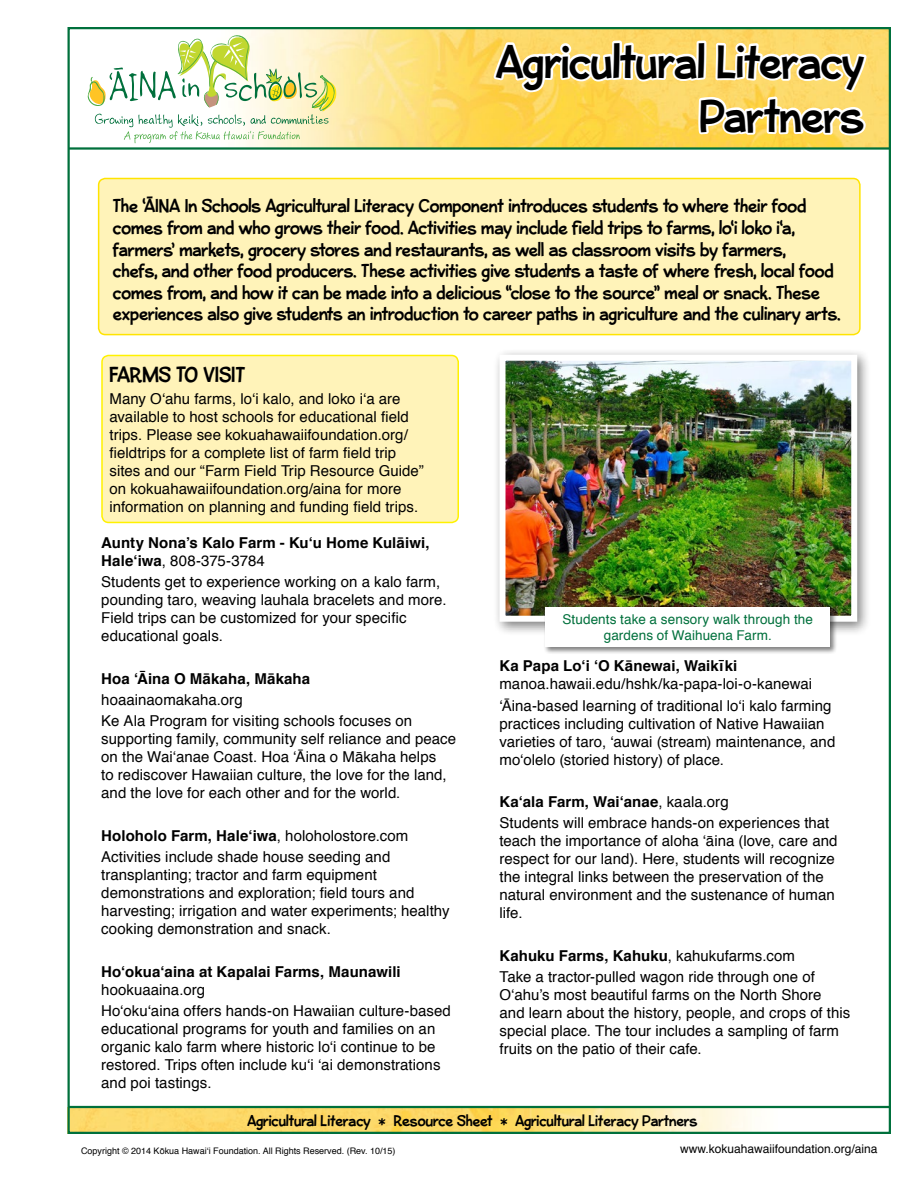
<style>
.page{position:relative;width:918px;height:1188px;background:#fff}
.page>*{position:absolute;margin:0;border:0;box-sizing:border-box;transform-origin:0 0}
.t1{font:45px/54px "Bleeker";letter-spacing:-.005em;color:#000;text-align:right}
.t2{font:21px "Bleeker";color:#000}
.t3{font:18px/21.6px "Bleeker";letter-spacing:-.005em;color:#000}
.t4{font:15px/18px "Helvetica";letter-spacing:.005em;color:#000}
.t5{font:700 15px/18px "Helvetica";letter-spacing:.005em;color:#000}
.t6{font:15px "Bleeker";color:#000}
.t7{font:13.5px/16.2px "Helvetica";letter-spacing:.005em;color:#00703c;text-align:center}
.t8{font:12px "Helvetica";color:#000}
.t9{font:9px "Helvetica";color:#000}
.s1{font-weight:400}
.s2{font-weight:700}
</style>
<div class="page">
<img style="left:135px;top:30px;width:753px;height:117px">
<img style="left:67px;top:1107px;width:821px;height:27px">
<hr style="left:69px;top:1106px;width:821px;height:2px;background:#00703c">
<hr style="left:69px;top:147px;width:821px;height:3px;background:#00703c">
<svg style="left:88px;top:35px;width:248px;height:108px"></svg>
<svg style="left:216px;top:92px;width:4px;height:13px"></svg>
<svg style="left:490px;top:27px;width:380px;height:111px"></svg>
<div style="left:99px;top:179px;width:761px;height:156px;background:#fff3b9;border-radius:7px"></div>
<div style="left:98px;top:178px;width:763px;height:157px;border:2px solid #ffe400;border-radius:7px"></div>
<div style="left:492px;top:348px;width:379px;height:288px;background:#000;opacity:.5"></div>
<img style="left:507px;top:362px;width:343px;height:253px">
<div style="left:500px;top:355px;width:357px;height:267px;border:6px solid #fff"></div>
<div style="left:544px;top:605px;width:294px;height:49px;background:#000;opacity:.5"></div>
<div style="left:545px;top:607px;width:285px;height:40px;background:#fff"></div>
<div style="left:102px;top:355px;width:356px;height:167px;background:#fff3b9;border-radius:7px"></div>
<div style="left:101px;top:355px;width:358px;height:168px;border:2px solid #fff200;border-radius:7px"></div>
<h1 class="t1" style="left:496px;top:36px;width:369px">Agricultural Literacy<br>Partners</h1>
<p class="t3" style="left:113px;top:196px;width:729px">The ‘ĀINA In Schools Agricultural Literacy Component introduces students to where their food comes from and who grows their food. Activities may include field trips to farms, lo‘i loko i‘a, farmers’ markets, grocery stores and restaurants, as well as classroom visits by farmers,<br>chefs, and other food producers. These activities give students a taste of where fresh, local food comes from, and how it can be made into a delicious “close to the source” meal or snack. These experiences also give students an introduction to career paths in agriculture and the culinary arts.</p>
<h2 class="t2" style="left:110px;top:363px;width:137px">FARMS TO VISIT</h2>
<p class="t4" style="left:110px;top:390px;width:316px">Many Oʻahu farms, loʻi kalo, and loko iʻa are available to host schools for educational field trips. Please see kokuahawaiifoundation.org/ fieldtrips for a complete list of farm field trip sites and our “Farm Field Trip Resource Guide” on kokuahawaiifoundation.org/aina for more information on planning and funding field trips.</p>
<p class="t5" style="left:101px;top:534px;width:330px">Aunty Nona’s Kalo Farm - Kuʻu Home Kulāiwi,<br>Haleʻiwa<span class="s1">, 808-375-3784</span></p>
<p class="t4" style="left:101px;top:574px;width:347px">Students get to experience working on a kalo farm, pounding taro, weaving lauhala bracelets and more.<br>Field trips can be customized for your specific educational goals.</p>
<p class="t5" style="left:101px;top:670px;width:210px">Hoa ʻĀina O Mākaha, Mākaha</p>
<p class="t4" style="left:101px;top:690px;width:313px;line-height:21.3px">hoaainaomakaha.org<br>Ke Ala Program for visiting schools focuses on</p>
<p class="t4" style="left:101px;top:730px;width:357px">supporting family, community self reliance and peace on the Wai‘anae Coast. Hoa ‘Āina o Mākaha helps<br>to rediscover Hawaiian culture, the love for the land, and the love for each other and for the world.</p>
<p class="t4" style="left:101px;top:825px;width:309px;line-height:21.3px"><span class="s2">Holoholo Farm, Haleʻiwa</span>, holoholostore.com<br>Activities include shade house seeding and</p>
<p class="t4" style="left:101px;top:866px;width:350px">transplanting; tractor and farm equipment demonstrations and exploration; field tours and harvesting; irrigation and water experiments; healthy cooking demonstration and snack.</p>
<p class="t5" style="left:101px;top:962px;width:301px">Hoʻokuaʻaina at Kapalai Farms, Maunawili</p>
<p class="t4" style="left:101px;top:979px;width:351px;line-height:21.3px">hookuaaina.org<br>Hoʻokuʻaina offers hands-on Hawaiian culture-based</p>
<p class="t4" style="left:101px;top:1020px;width:341px">educational programs for youth and families on an organic kalo farm where historic loʻi continue to be restored. Trips often include kuʻi ʻai demonstrations and poi tastings.</p>
<p class="t7" style="left:563px;top:611px;width:252px">Students take a sensory walk through the gardens of Waihuena Farm.</p>
<p class="t5" style="left:500px;top:657px;width:239px">Ka Papa Loʻi ʻO Kānewai, Waikīki</p>
<p class="t4" style="left:500px;top:674px;width:334px;line-height:21.3px">manoa.hawaii.edu/hshk/ka-papa-loi-o-kanewai ʻĀina-based learning of traditional loʻi kalo farming</p>
<p class="t4" style="left:500px;top:715px;width:337px">practices including cultivation of Native Hawaiian varieties of taro, ʻauwai (stream) maintenance, and moʻolelo (storied history) of place.</p>
<p class="t4" style="left:500px;top:792px;width:331px;line-height:21.3px"><span class="s2">Kaʻala Farm, Waiʻanae</span>, kaala.org<br>Students will embrace hands-on experiences that</p>
<p class="t4" style="left:500px;top:833px;width:340px">teach the importance of aloha ‘āina (love, care and respect for our land). Here, students will recognize the integral links between the preservation of the natural environment and the sustenance of human life.</p>
<p class="t4" style="left:500px;top:945px;width:317px;line-height:21.3px"><span class="s2">Kahuku Farms, Kahuku</span>, kahukufarms.com<br>Take a tractor-pulled wagon ride through one of</p>
<p class="t4" style="left:500px;top:986px;width:352px">O‘ahu’s most beautiful farms on the North Shore<br>and learn about the history, people, and crops of this special place. The tour includes a sampling of farm fruits on the patio of their cafe.</p>
<p class="t6" style="left:248px;top:1113px;width:451px">Agricultural Literacy * Resource Sheet * Agricultural Literacy Partners</p>
<p class="t9" style="left:81px;top:1144px;width:316px">Copyright © 2014 Kōkua Hawaiʻi Foundation. All Rights Reserved. (Rev. 10/15)</p>
<p class="t8" style="left:680px;top:1139px;width:199px">www.kokuahawaiifoundation.org/aina</p>
</div>
